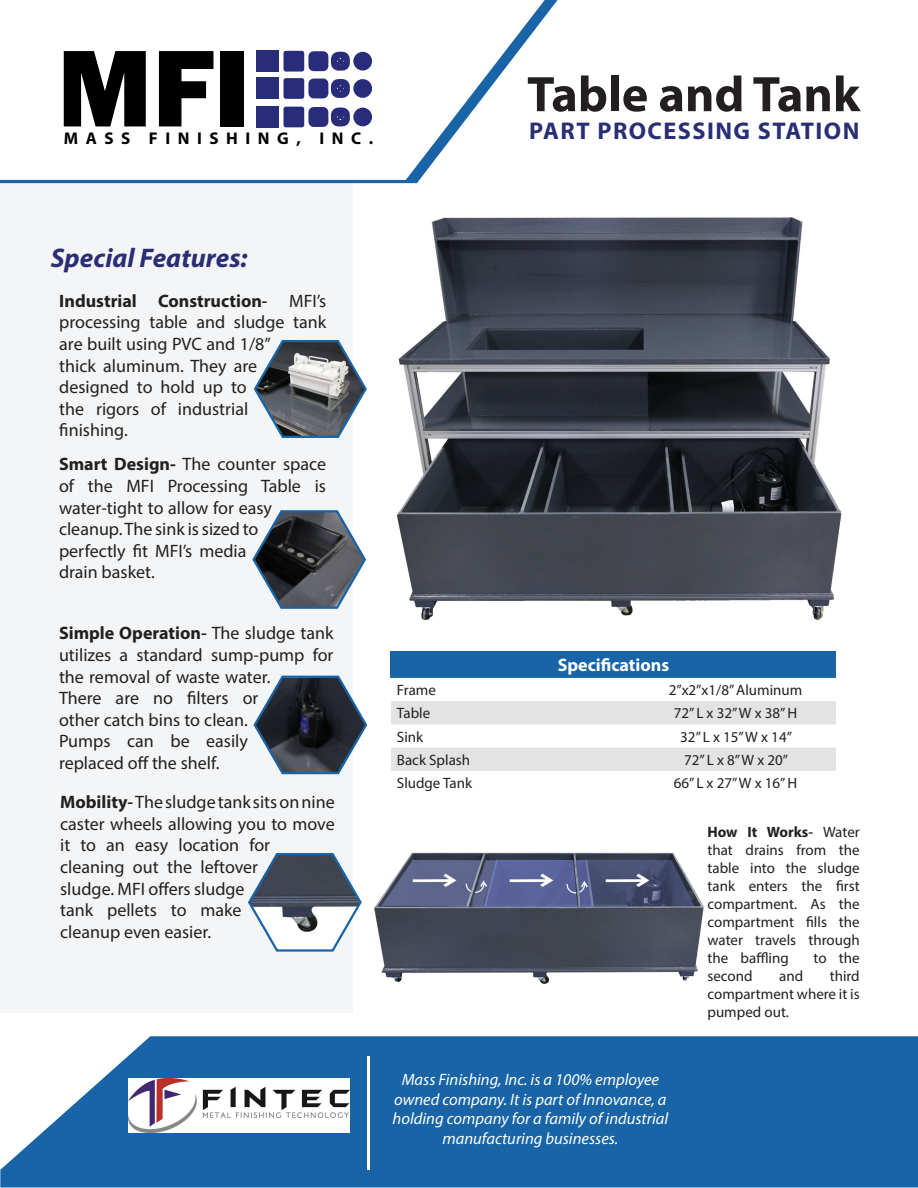
<style>
.page{position:relative;width:918px;height:1188px;background:#fff}
.page>*{position:absolute;margin:0;border:0;box-sizing:border-box;transform-origin:0 0}
.t1{font:800 113.25px "Franklin Gothic";color:#000}
.t2{font:700 50.25px "Myriad Pro";color:#231f20}
.t3{font:italic 700 27px "Myriad Pro";color:#2a2e74}
.t4{font:700 24.3px "Myriad Pro";letter-spacing:.06em;color:#2a2e74}
.t5{font:18px/21.6px "Myriad Pro";color:#231f20}
.t6{font:700 18px "Myriad Pro";color:#fff}
.t7{font:700 16.95px "Myriad Pro";letter-spacing:.445em;color:#000}
.t8{font:italic 16.5px/19.8px "Myriad Pro";color:#fff;text-align:center}
.t9{font:15px/18px "Myriad Pro";color:#231f20;text-align:justify}
.s1{font-weight:700}
.s2{font-weight:600}
</style>
<div class="page">
<div style="left:0;top:181px;width:353px;height:1007px;background:#f4f5f6"></div>
<svg style="left:0;top:0;width:558px;height:183px"></svg>
<svg style="left:0;top:0;width:545px;height:180px"></svg>
<div style="left:0;top:1013px;width:918px;height:175px;background:#fff"></div>
<div style="left:257px;top:51px;width:22px;height:21px;background:#292b7b"></div>
<div style="left:257px;top:78px;width:22px;height:21px;background:#292b7b"></div>
<div style="left:257px;top:106px;width:22px;height:22px;background:#292b7b"></div>
<div style="left:286px;top:53px;width:16px;height:16px;background:#292b7b"></div>
<div style="left:284px;top:51px;width:20px;height:21px;border:5px solid #292b7b"></div>
<div style="left:286px;top:80px;width:16px;height:17px;background:#292b7b"></div>
<div style="left:284px;top:78px;width:20px;height:21px;border:5px solid #292b7b"></div>
<div style="left:286px;top:109px;width:16px;height:16px;background:#292b7b"></div>
<div style="left:284px;top:107px;width:20px;height:20px;border:5px solid #292b7b"></div>
<div style="left:308px;top:51px;width:20px;height:20px;border:10px solid #292b7b"></div>
<div style="left:308px;top:79px;width:20px;height:19px;border:10px solid #292b7b"></div>
<div style="left:308px;top:107px;width:20px;height:20px;border:10px solid #292b7b"></div>
<div style="left:331px;top:52px;width:19px;height:19px;border:15px solid #292b7b"></div>
<div style="left:331px;top:79px;width:19px;height:19px;border:15px solid #292b7b"></div>
<div style="left:331px;top:108px;width:19px;height:18px;border:15px solid #292b7b"></div>
<div style="left:353px;top:52px;width:19px;height:19px;background:#292b7b;border-radius:50%"></div>
<div style="left:353px;top:79px;width:19px;height:19px;background:#292b7b;border-radius:50%"></div>
<div style="left:353px;top:108px;width:19px;height:18px;background:#292b7b;border-radius:50%"></div>
<img style="left:396px;top:217px;width:446px;height:404px">
<div style="left:391px;top:651px;width:445px;height:27px;background:#1864a6"></div>
<svg style="left:391px;top:701px;width:445px;height:70px"></svg>
<img style="left:374px;top:852px;width:330px;height:132px">
<svg style="left:253px;top:340px;width:114px;height:98px"></svg>
<svg style="left:253px;top:675px;width:115px;height:100px"></svg>
<svg style="left:248px;top:853px;width:114px;height:99px"></svg>
<svg style="left:252px;top:510px;width:115px;height:99px"></svg>
<svg style="left:0;top:1036px;width:918px;height:151px;background:#2b71ad"></svg>
<hr style="left:367px;top:1056px;width:3px;height:114px;background:#fff">
<img style="left:129px;top:1078px;width:220px;height:54px">
<p class="t1" style="left:57px;top:15px;width:195px">MFI</p>
<p class="t7" style="left:64px;top:127px;width:311px">MASS FINISHING, INC.</p>
<p class="t2" style="left:527px;top:61px;width:335px">Table and Tank</p>
<p class="t4" style="left:529px;top:115px;width:332px">PART PROCESSING STATION</p>
<p class="t3" style="left:51px;top:241px;width:198px">Special Features:</p>
<p class="t5" style="left:59px;top:290px;width:269px"><span class="s1">Industrial Construction</span><span class="s2">-</span> MFI’s processing table and sludge tank are built using PVC and 1/8”<br>thick aluminum. They are designed to hold up to<br>the rigors of industrial<br>finishing.</p>
<p class="t5" style="left:59px;top:453px;width:269px"><span class="s1">Smart Design-</span> The counter space of the MFI Processing Table is water-tight to allow for easy cleanup. The sink is sized to perfectly fit MFI’s media<br>drain basket.</p>
<p class="t5" style="left:59px;top:622px;width:276px"><span class="s1">Simple Operation</span><span class="s2">-</span> The sludge tank utilizes a standard sump-pump for the removal of waste water.<br>There are no filters or<br>other catch bins to clean.<br>Pumps can be easily<br>replaced off the shelf.</p>
<p class="t5" style="left:60px;top:791px;width:276px"><span class="s1">Mobility</span><span class="s2">-</span> The sludge tank sits on nine caster wheels allowing you to move it to an easy location for cleaning out the leftover<br>sludge. MFI offers sludge<br>tank pellets to make<br>cleanup even easier.</p>
<p class="t6" style="left:558px;top:653px;width:113px">Specifications</p>
<p class="t9" style="left:397px;top:681px;width:40px">Frame</p>
<p class="t9" style="left:669px;top:681px;width:135px">2”x2”x1/8” Aluminum</p>
<p class="t9" style="left:397px;top:704px;width:35px">Table</p>
<p class="t9" style="left:674px;top:704px;width:125px">72” L x 32” W x 38” H</p>
<p class="t9" style="left:397px;top:727px;width:28px">Sink</p>
<p class="t9" style="left:680px;top:727px;width:113px">32” L x 15” W x 14”</p>
<p class="t9" style="left:397px;top:751px;width:75px">Back Splash</p>
<p class="t9" style="left:684px;top:751px;width:106px">72” L x 8” W x 20”</p>
<p class="t9" style="left:397px;top:774px;width:77px">Sludge Tank</p>
<p class="t9" style="left:674px;top:774px;width:125px">66” L x 27” W x 16” H</p>
<p class="t9" style="left:708px;top:822px;width:154px"><span class="s1">How It Works</span><span class="s2">-</span> Water that drains from the table into the sludge tank enters the first compartment. As the compartment fills the water travels through the baffling</p>
<p class="t9" style="left:814px;top:948px;width:48px">to the</p>
<p class="t8" style="left:393px;top:1069px;width:277px">Mass Finishing, Inc. is a 100% employee owned company. It is part of Innovance, a holding company for a family of industrial manufacturing businesses.</p>
<p class="t9" style="left:708px;top:966px;width:154px;text-indent:122px">third compartment where it is pumped out.</p>
<p class="t9" style="left:708px;top:966px;width:47px">second</p>
<p class="t9" style="left:779px;top:966px;width:26px">and</p>
</div>
